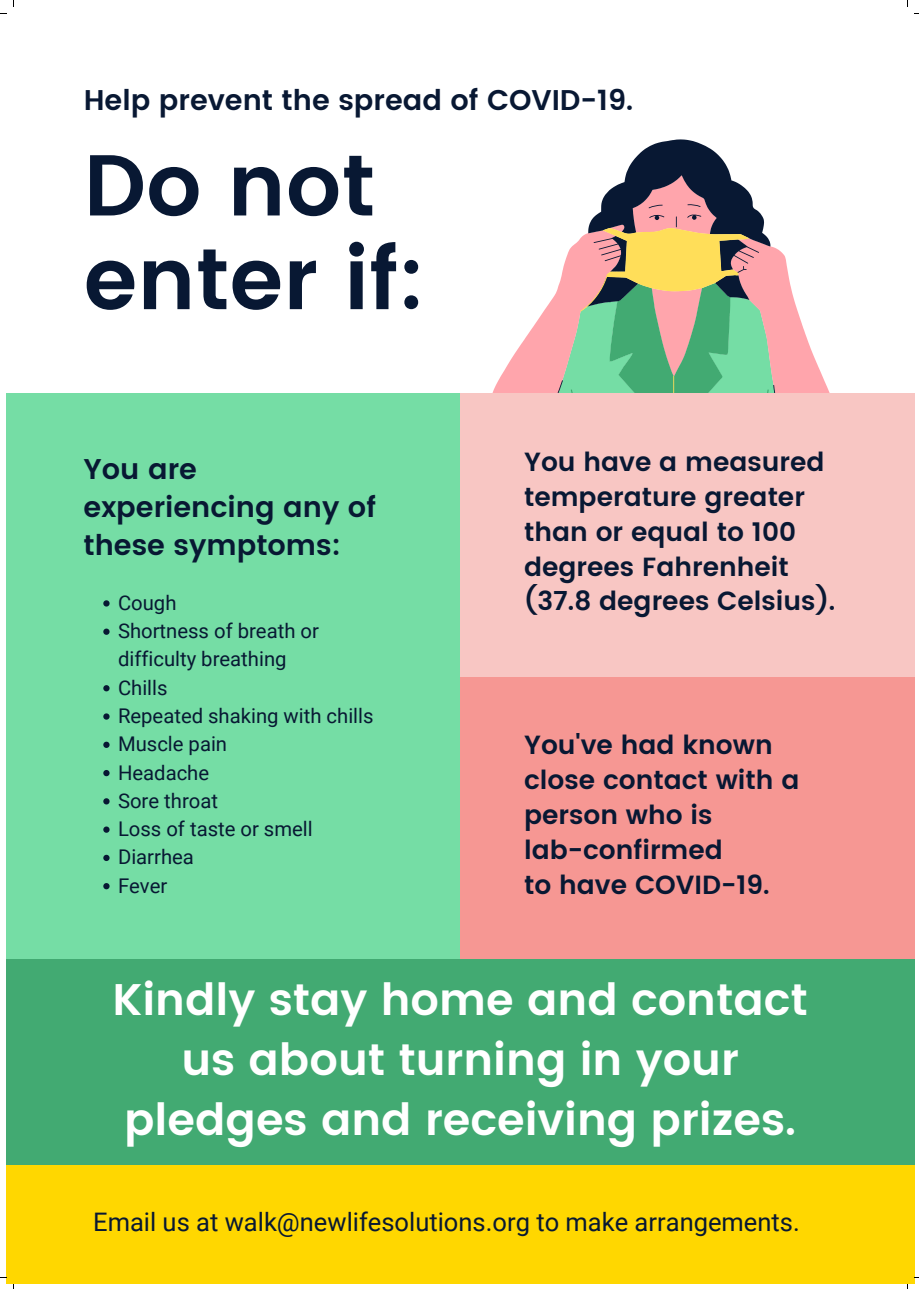
<style>
.page{position:relative;width:919px;height:1289px;background:#fff}
.page>*{position:absolute;margin:0;border:0;box-sizing:border-box;transform-origin:0 0}
.t1{font:600 86.25px "Poppins";color:#081833}
.t2{font:600 44.25px/59.6px "Poppins";color:#fff;text-align:center}
.t3{font:600 28.5px/38px "Poppins";color:#081833}
.t4{font:600 26.25px/34.9px "Poppins";color:#081833}
.t5{font:25.5px "Roboto";color:#081833}
.t6{font:20.25px/28.3px "Roboto";color:#081833}
</style>
<div class="page">
<div style="left:6px;top:393px;width:454px;height:566px;background:#75dda5"></div>
<svg style="left:492px;top:300px;width:338px;height:93px"></svg>
<svg style="left:529px;top:139px;width:265px;height:254px"></svg>
<svg style="left:580px;top:228px;width:169px;height:165px;background:#93b27d"></svg>
<div style="left:460px;top:676px;width:453px;height:283px;background:#f69793"></div>
<div style="left:6px;top:959px;width:907px;height:205px;background:#42aa72"></div>
<svg style="left:103px;top:600px;width:6px;height:6px"></svg>
<svg style="left:103px;top:628px;width:6px;height:7px"></svg>
<svg style="left:103px;top:685px;width:6px;height:6px"></svg>
<svg style="left:103px;top:713px;width:6px;height:6px"></svg>
<svg style="left:103px;top:741px;width:6px;height:7px"></svg>
<svg style="left:103px;top:770px;width:6px;height:6px"></svg>
<svg style="left:103px;top:798px;width:6px;height:6px"></svg>
<svg style="left:103px;top:826px;width:6px;height:6px"></svg>
<svg style="left:103px;top:854px;width:6px;height:7px"></svg>
<svg style="left:103px;top:883px;width:6px;height:6px"></svg>
<div style="left:460px;top:393px;width:453px;height:283px;background:#f8c6c3"></div>
<div style="left:6px;top:1164px;width:907px;height:119px;background:#ffd700"></div>
<p class="t3" style="left:84px;top:81px;width:551px">Help prevent the spread of COVID-19.</p>
<p class="t1" style="left:84px;top:135px;width:293px">Do not</p>
<p class="t1" style="left:84px;top:229px;width:343px">enter if:</p>
<p class="t3" style="left:84px;top:450px;width:294px">You are experiencing any of these symptoms:</p>
<p class="t6" style="left:118px;top:588px;width:60px">Cough</p>
<p class="t6" style="left:118px;top:617px;width:202px">Shortness of breath or difficulty breathing</p>
<p class="t6" style="left:118px;top:673px;width:51px">Chills</p>
<p class="t6" style="left:118px;top:702px;width:257px">Repeated shaking with chills</p>
<p class="t6" style="left:118px;top:730px;width:110px">Muscle pain</p>
<p class="t6" style="left:118px;top:758px;width:93px">Headache</p>
<p class="t6" style="left:118px;top:786px;width:101px">Sore throat</p>
<p class="t6" style="left:118px;top:815px;width:196px">Loss of taste or smell</p>
<p class="t6" style="left:118px;top:843px;width:77px">Diarrhea</p>
<p class="t6" style="left:118px;top:871px;width:51px">Fever</p>
<p class="t4" style="left:524px;top:444px;width:312px">You have a measured temperature greater than or equal to 100 degrees Fahrenheit (37.8 degrees Celsius).</p>
<p class="t4" style="left:524px;top:728px;width:277px">You've had known close contact with a person who is</p>
<p class="t4" style="left:524px;top:832px;width:200px">lab-confirmed</p>
<p class="t4" style="left:524px;top:867px;width:247px">to have COVID-19.</p>
<p class="t2" style="left:112px;top:970px;width:696px">Kindly stay home and contact us about turning in your pledges and receiving prizes.</p>
<p class="t5" style="left:93px;top:1206px;width:708px">Email us at walk@newlifesolutions.org to make arrangements.</p>
</div>
